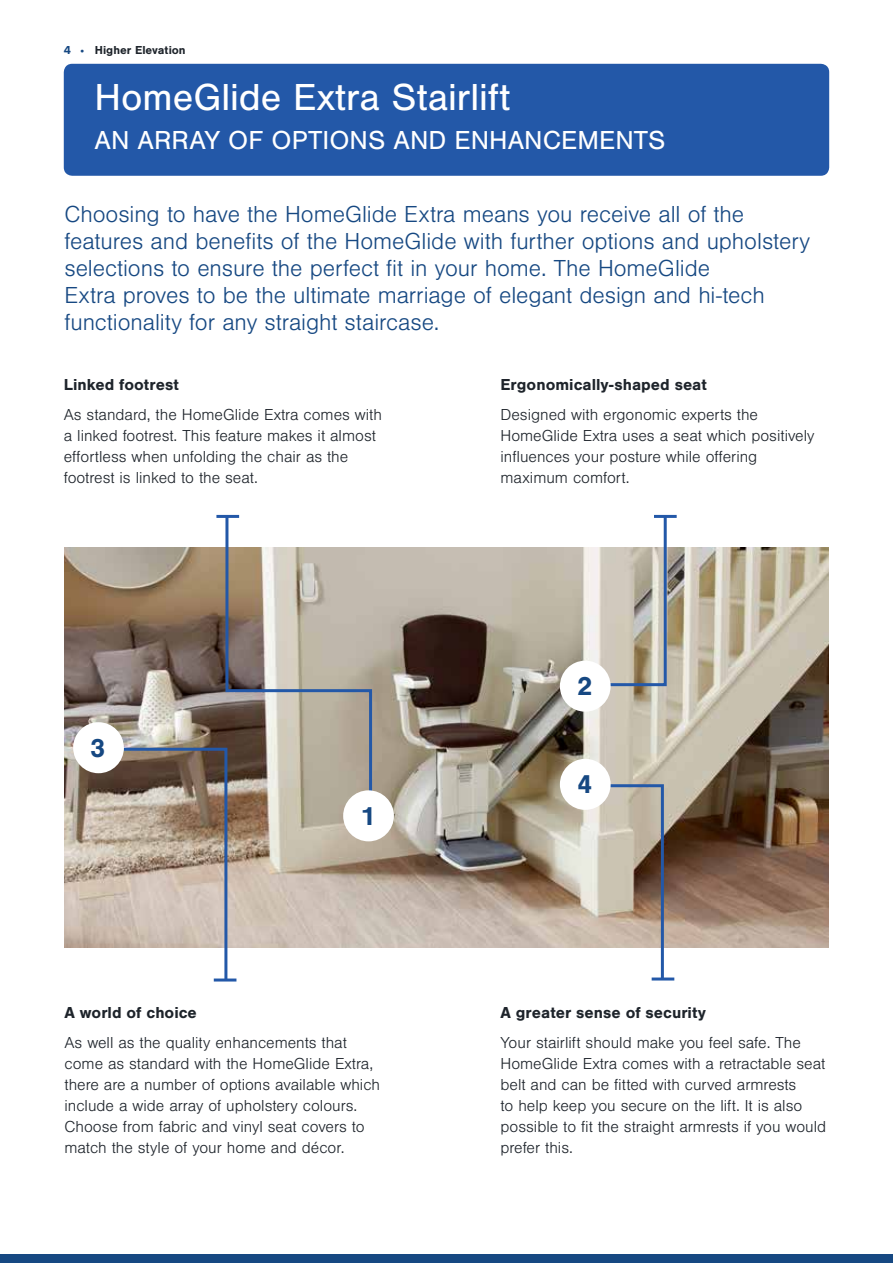
<style>
.page{position:relative;width:893px;height:1263px;background:#fff}
.page>*{position:absolute;margin:0;border:0;box-sizing:border-box;transform-origin:0 0}
.t1{font:39px "Nimbus San";color:#fff}
.t2{font:27px "Nimbus San";color:#fff}
.t3{font:700 27px "Nimbus San";color:#164882}
.t4{font:300 24px/27px "Nimbus San";letter-spacing:-.005em;color:#164882}
.t5{font:300 16.5px/21px "Nimbus San";color:#1e242b}
.t6{font:700 16.5px "Nimbus San";color:#1e242b}
.t7{font:700 12px "Nimbus San";color:#1e242b}
.s1{font-family:"Proxima Nova";color:#164882}
</style>
<div class="page">
<img style="left:64px;top:548px;width:765px;height:400px">
<div style="left:64px;top:64px;width:765px;height:112px;background:#2358a8;border-radius:9px"></div>
<svg style="left:224px;top:514px;width:150px;height:315px;background:#b6ada3"></svg>
<svg style="left:593px;top:514px;width:75px;height:174px"></svg>
<svg style="left:121px;top:746px;width:108px;height:236px;background:#b7a99d"></svg>
<svg style="left:590px;top:783px;width:75px;height:198px"></svg>
<hr style="left:216px;top:515px;width:23px;height:3px;background:#2358a8">
<hr style="left:654px;top:515px;width:23px;height:3px;background:#2358a8">
<hr style="left:214px;top:978px;width:22px;height:3px;background:#2358a8">
<hr style="left:652px;top:977px;width:22px;height:3px;background:#2358a8">
<div style="left:73px;top:722px;width:51px;height:51px;background:#fff;border-radius:50%"></div>
<div style="left:560px;top:661px;width:51px;height:51px;background:#fff;border-radius:50%"></div>
<div style="left:560px;top:759px;width:51px;height:51px;background:#fff;border-radius:50%"></div>
<div style="left:343px;top:790px;width:51px;height:51px;background:#fff;border-radius:50%"></div>
<div style="left:0;top:1254px;width:893px;height:9px;background:#164882"></div>
<p class="t7" style="left:64px;top:44px;width:123px"><span class="s1">4 •</span> Higher Elevation</p>
<h1 class="t1" style="left:94px;top:76px;width:417px">HomeGlide Extra Stairlift</h1>
<h2 class="t2" style="left:94px;top:125px;width:573px">AN ARRAY OF OPTIONS AND ENHANCEMENTS</h2>
<p class="t4" style="left:64px;top:201px;width:747px">Choosing to have the HomeGlide Extra means you receive all of the features and benefits of the HomeGlide with further options and upholstery selections to ensure the perfect fit in your home. The HomeGlide<br>Extra proves to be the ultimate marriage of elegant design and hi-tech functionality for any straight staircase.</p>
<p class="t6" style="left:64px;top:375px;width:117px">Linked footrest</p>
<p class="t5" style="left:64px;top:404px;width:320px">As standard, the HomeGlide Extra comes with a linked footrest. This feature makes it almost effortless when unfolding the chair as the footrest is linked to the seat.</p>
<h2 class="t3" style="left:90px;top:733px;width:17px">3</h2>
<h2 class="t3" style="left:360px;top:801px;width:17px">1</h2>
<p class="t6" style="left:65px;top:1004px;width:134px">A world of choice</p>
<p class="t5" style="left:65px;top:1032px;width:317px">As well as the quality enhancements that come as standard with the HomeGlide Extra, there are a number of options available which include a wide array of upholstery colours.<br>Choose from fabric and vinyl seat covers to match the style of your home and décor.</p>
<p class="t6" style="left:500px;top:375px;width:208px">Ergonomically-shaped seat</p>
<p class="t5" style="left:500px;top:404px;width:316px">Designed with ergonomic experts the HomeGlide Extra uses a seat which positively influences your posture while offering maximum comfort.</p>
<h2 class="t3" style="left:577px;top:671px;width:17px">2</h2>
<h2 class="t3" style="left:577px;top:769px;width:17px">4</h2>
<p class="t6" style="left:500px;top:1004px;width:207px">A greater sense of security</p>
<p class="t5" style="left:500px;top:1032px;width:327px">Your stairlift should make you feel safe. The HomeGlide Extra comes with a retractable seat belt and can be fitted with curved armrests<br>to help keep you secure on the lift. It is also possible to fit the straight armrests if you would prefer this.</p>
</div>
